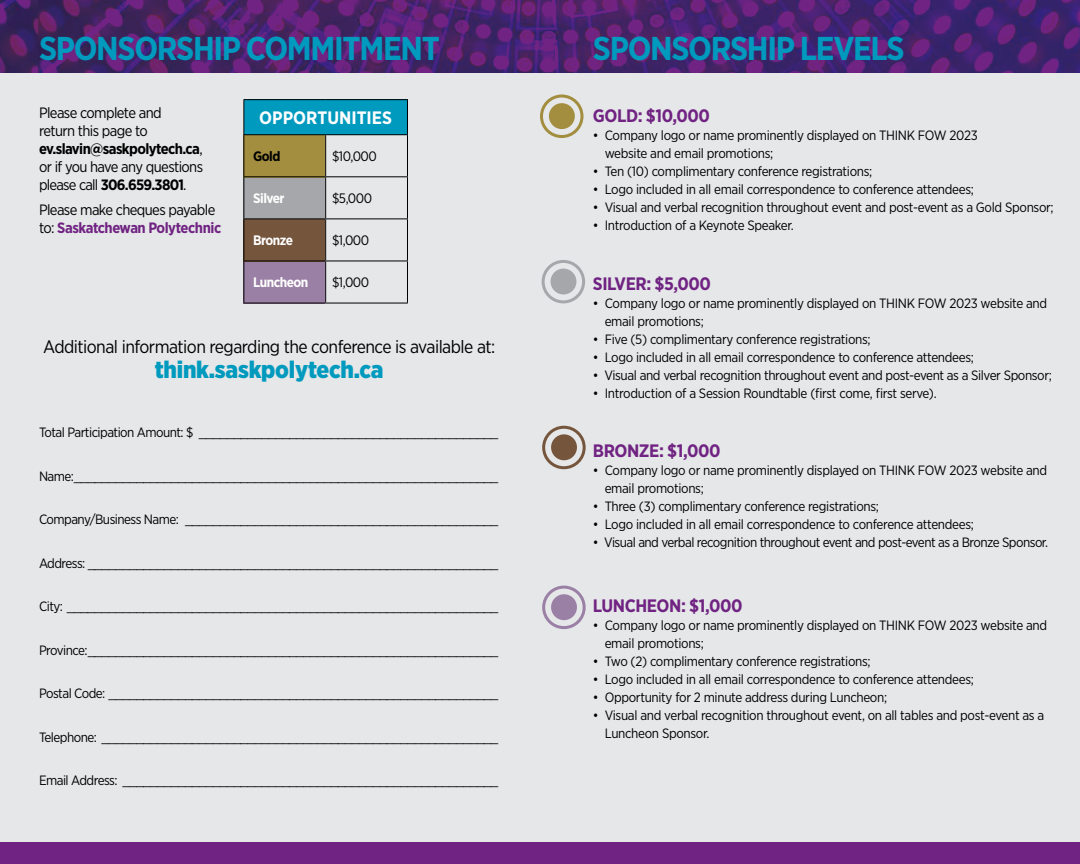
<style>
.page{position:relative;width:1080px;height:864px;background:#e5e7e8}
.page>*{position:absolute;margin:0;border:0;box-sizing:border-box;transform-origin:0 0}
.t1{font:700 33px "Gotham Narrow";letter-spacing:-.04em;color:#009abe}
.t2{font:900 24px "Gotham Narrow";letter-spacing:-.01em;color:#009abe}
.t3{font:18px "Gotham Narrow";letter-spacing:-.03em;color:#000}
.t4{font:700 18px "Gotham Narrow";letter-spacing:-.025em;color:#702382}
.t5{font:700 18px "Gotham Narrow";color:#fff}
.t6{font:15px/18px "Gotham Narrow";letter-spacing:-.04em;color:#000}
.t7{font:13.65px "Gotham Narrow";letter-spacing:-.04em;color:#000}
.t8{font:700 13.65px "Gotham Narrow";letter-spacing:-.04em;color:#fff}
.t9{font:700 13.65px "Gotham Narrow";color:#000}
.t10{font:13.5px/18px "Gotham Narrow";letter-spacing:-.025em;color:#000}
.t11{font:13.5px "Gotham Narrow";letter-spacing:-.045em;color:#000}
.s1{font-weight:700}
.s2{font-weight:700;color:#702382}
</style>
<div class="page">
<div style="left:243px;top:261px;width:82px;height:43px;background:#9b80a6"></div>
<div style="left:243px;top:178px;width:82px;height:42px;background:#a5a7aa"></div>
<div style="left:243px;top:134px;width:82px;height:44px;background:#a28e3e"></div>
<img style="left:0;top:0;width:1080px;height:72px">
<div style="left:0;top:842px;width:1080px;height:22px;background:#702382"></div>
<div style="left:244px;top:219px;width:81px;height:42px;background:#76553d"></div>
<div style="left:244px;top:100px;width:163px;height:35px;background:#009abe"></div>
<hr style="left:243px;top:99px;width:83px;height:1px;background:#000">
<hr style="left:243px;top:100px;width:1px;height:34px;background:#000">
<hr style="left:326px;top:99px;width:82px;height:1px;background:#000">
<hr style="left:407px;top:100px;width:1px;height:34px;background:#000">
<hr style="left:243px;top:134px;width:83px;height:1px;background:#000">
<hr style="left:243px;top:135px;width:1px;height:41px;background:#000">
<hr style="left:326px;top:134px;width:82px;height:1px;background:#000">
<hr style="left:325px;top:135px;width:1px;height:41px;background:#000">
<hr style="left:407px;top:135px;width:1px;height:41px;background:#000">
<hr style="left:243px;top:176px;width:83px;height:1px;background:#000">
<hr style="left:243px;top:177px;width:1px;height:41px;background:#000">
<hr style="left:326px;top:176px;width:82px;height:1px;background:#000">
<hr style="left:325px;top:177px;width:1px;height:41px;background:#000">
<hr style="left:407px;top:177px;width:1px;height:41px;background:#000">
<hr style="left:243px;top:218px;width:83px;height:1px;background:#000">
<hr style="left:243px;top:219px;width:1px;height:42px;background:#000">
<hr style="left:326px;top:218px;width:82px;height:1px;background:#000">
<hr style="left:325px;top:219px;width:1px;height:42px;background:#000">
<hr style="left:407px;top:219px;width:1px;height:42px;background:#000">
<hr style="left:243px;top:261px;width:83px;height:1px;background:#000">
<hr style="left:243px;top:261px;width:1px;height:42px;background:#000">
<hr style="left:326px;top:261px;width:82px;height:1px;background:#000">
<hr style="left:325px;top:261px;width:1px;height:42px;background:#000">
<hr style="left:407px;top:261px;width:1px;height:42px;background:#000">
<hr style="left:243px;top:303px;width:83px;height:1px;background:#000">
<hr style="left:326px;top:303px;width:82px;height:1px;background:#000">
<div style="left:540px;top:95px;width:44px;height:43px;border:3px solid #a28e3e;border-radius:50%"></div>
<div style="left:549px;top:103px;width:26px;height:26px;background:#a28e3e;border-radius:50%"></div>
<div style="left:542px;top:260px;width:43px;height:43px;border:3px solid #a5a7aa;border-radius:50%"></div>
<div style="left:551px;top:269px;width:25px;height:25px;background:#a5a7aa;border-radius:50%"></div>
<div style="left:542px;top:426px;width:44px;height:43px;border:3px solid #76553d;border-radius:50%"></div>
<div style="left:551px;top:434px;width:26px;height:26px;background:#76553d;border-radius:50%"></div>
<div style="left:542px;top:586px;width:44px;height:43px;border:3px solid #9b80a6;border-radius:50%"></div>
<div style="left:551px;top:594px;width:26px;height:26px;background:#9b80a6;border-radius:50%"></div>
<h1 class="t1" style="left:39px;top:27px;width:402px">SPONSORSHIP COMMITMENT</h1>
<p class="t6" style="left:39px;top:104px;width:166px">Please complete and<br>return this page to <span class="s1">ev.slavin@saskpolytech.ca</span>, or if you have any questions please call <span class="s1">306.659.3801</span>.</p>
<p class="t6" style="left:39px;top:201px;width:184px">Please make cheques payable to: <span class="s2">Saskatchewan Polytechnic</span></p>
<h3 class="t5" style="left:259px;top:106px;width:134px">OPPORTUNITIES</h3>
<p class="t9" style="left:253px;top:148px;width:29px">Gold</p>
<p class="t7" style="left:332px;top:148px;width:46px">$10,000</p>
<p class="t8" style="left:253px;top:190px;width:33px">Silver</p>
<p class="t7" style="left:332px;top:190px;width:41px">$5,000</p>
<p class="t8" style="left:253px;top:232px;width:41px">Bronze</p>
<p class="t7" style="left:332px;top:232px;width:39px">$1,000</p>
<p class="t8" style="left:253px;top:274px;width:57px">Luncheon</p>
<p class="t7" style="left:332px;top:274px;width:39px">$1,000</p>
<h3 class="t3" style="left:43px;top:335px;width:454px">Additional information regarding the conference is available at:</h3>
<h2 class="t2" style="left:155px;top:354px;width:230px">think.saskpolytech.ca</h2>
<p class="t10" style="left:39px;top:423px;width:461px">Total Participation Amount: $ ___________________________________________</p>
<p class="t10" style="left:39px;top:467px;width:461px">Name:_____________________________________________________________</p>
<p class="t10" style="left:39px;top:510px;width:461px">Company/Business Name: _____________________________________________</p>
<p class="t11" style="left:39px;top:555px;width:461px">Address: ___________________________________________________________</p>
<p class="t10" style="left:39px;top:597px;width:461px">City: ______________________________________________________________</p>
<p class="t10" style="left:39px;top:641px;width:461px">Province:___________________________________________________________</p>
<p class="t10" style="left:39px;top:684px;width:461px">Postal Code: ________________________________________________________</p>
<p class="t10" style="left:39px;top:728px;width:461px">Telephone: _________________________________________________________</p>
<p class="t10" style="left:39px;top:771px;width:461px">Email Address: ______________________________________________________</p>
<h1 class="t1" style="left:593px;top:27px;width:313px">SPONSORSHIP LEVELS</h1>
<h3 class="t4" style="left:593px;top:104px;width:119px">GOLD: $10,000</h3>
<p class="t10" style="left:605px;top:126px;width:375px;text-indent:-12px">• Company logo or name prominently displayed on THINK FOW 2023 website and email promotions;</p>
<p class="t10" style="left:593px;top:162px;width:281px">• Ten (10) complimentary conference registrations;</p>
<p class="t10" style="left:593px;top:180px;width:383px">• Logo included in all email correspondence to conference attendees;</p>
<p class="t10" style="left:593px;top:198px;width:462px">• Visual and verbal recognition throughout event and post-event as a Gold Sponsor;</p>
<p class="t10" style="left:593px;top:216px;width:202px">• Introduction of a Keynote Speaker.</p>
<h3 class="t4" style="left:593px;top:272px;width:119px">SILVER: $5,000</h3>
<p class="t10" style="left:605px;top:294px;width:444px;text-indent:-12px">• Company logo or name prominently displayed on THINK FOW 2023 website and email promotions;</p>
<p class="t10" style="left:593px;top:330px;width:279px">• Five (5) complimentary conference registrations;</p>
<p class="t10" style="left:593px;top:348px;width:383px">• Logo included in all email correspondence to conference attendees;</p>
<p class="t10" style="left:593px;top:366px;width:460px">• Visual and verbal recognition throughout event and post-event as a Silver Sponsor;</p>
<p class="t10" style="left:593px;top:384px;width:345px">• Introduction of a Session Roundtable (first come, first serve).</p>
<h3 class="t4" style="left:593px;top:439px;width:129px">BRONZE: $1,000</h3>
<p class="t10" style="left:605px;top:461px;width:444px;text-indent:-12px">• Company logo or name prominently displayed on THINK FOW 2023 website and email promotions;</p>
<p class="t10" style="left:593px;top:497px;width:288px">• Three (3) complimentary conference registrations;</p>
<p class="t10" style="left:593px;top:515px;width:383px">• Logo included in all email correspondence to conference attendees;</p>
<p class="t10" style="left:593px;top:533px;width:457px">• Visual and verbal recognition throughout event and post-event as a Bronze Sponsor.</p>
<h3 class="t4" style="left:593px;top:594px;width:151px">LUNCHEON: $1,000</h3>
<p class="t10" style="left:605px;top:616px;width:444px;text-indent:-12px">• Company logo or name prominently displayed on THINK FOW 2023 website and email promotions;</p>
<p class="t10" style="left:593px;top:652px;width:279px">• Two (2) complimentary conference registrations;</p>
<p class="t10" style="left:593px;top:670px;width:383px">• Logo included in all email correspondence to conference attendees;</p>
<p class="t10" style="left:593px;top:688px;width:296px">• Opportunity for 2 minute address during Luncheon;</p>
<p class="t10" style="left:605px;top:706px;width:441px;text-indent:-12px">• Visual and verbal recognition throughout event, on all tables and post-event as a<br>Luncheon Sponsor.</p>
</div>
